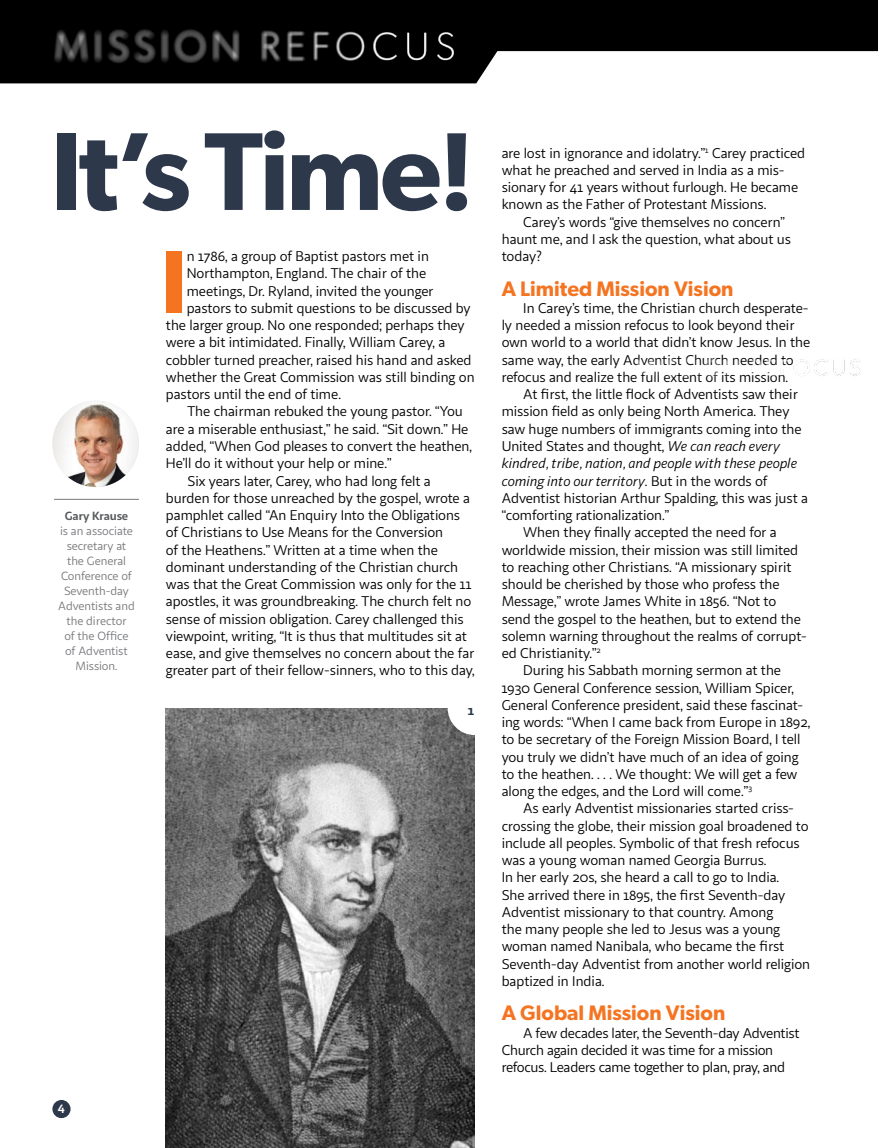
<style>
.page{position:relative;width:878px;height:1148px;background:#fff}
.page>*{position:absolute;margin:0;border:0;box-sizing:border-box;transform-origin:0 0}
.t1{font:600 111px "Gibson";letter-spacing:-.03em;color:#2d384b}
.t2{font:900 89.25px "Sana Sans";color:#f47421}
.t3{font:600 21px "Gibson";color:#f47421}
.t4{font:14.25px/17.2px "Sana Sans";letter-spacing:-.005em;color:#000}
.t5{font:italic 14.25px "Sana Sans";letter-spacing:-.005em;color:#000}
.t6{font:700 13.5px "Sana Sans";color:#2d384b}
.t7{font:12px/15px "Sana Sans";letter-spacing:-.005em;color:#77787b;text-align:center}
.t8{font:700 12px "Sana Sans";letter-spacing:-.01em;color:#58595b}
.t9{font:700 12px "Sana Sans";color:#fff}
.s1{font-style:italic}
.s2{font-style:normal}
</style>
<div class="page">
<div style="left:53px;top:1100px;width:17px;height:17px;background:#2d384b;border-radius:50%"></div>
<div style="left:52px;top:1099px;width:19px;height:19px;border:2px solid #2d384b;border-radius:50%"></div>
<svg style="left:0;top:0;width:878px;height:83px;fill:#000"></svg>
<img style="left:23px;top:18px;width:456px;height:56px">
<img style="left:52px;top:400px;width:87px;height:87px;border-radius:43px">
<hr style="left:54px;top:499px;width:85px;height:1px;background:#77787b">
<img style="left:166px;top:708px;width:308px;height:440px">
<div style="left:447px;top:681px;width:54px;height:54px;background:#fff;border-radius:50%"></div>
<img style="left:768px;top:359px;width:93px;height:18px">
<h1 class="t1" style="left:50px;top:105px;width:426px">It’s Time!</h1>
<p class="t8" style="left:65px;top:508px;width:65px">Gary Krause</p>
<p class="t7" style="left:58px;top:523px;width:78px">is an associate secretary at the General<br>Conference of<br>Seventh-day<br>Adventists and the director<br>of the Office of Adventist<br>Mission.</p>
<h2 class="t2" style="left:160px;top:223px;width:28px">I</h2>
<p class="t4" style="left:187px;top:248px;width:244px">n 1786, a group of Baptist pastors met in</p>
<p class="t4" style="left:187px;top:265px;width:241px">Northampton, England. The chair of the</p>
<p class="t4" style="left:187px;top:282px;width:248px">meetings, Dr. Ryland, invited the younger</p>
<p class="t4" style="left:187px;top:299px;width:285px">pastors to submit questions to be discussed by</p>
<p class="t4" style="left:166px;top:317px;width:300px">the larger group. No one responded; perhaps they</p>
<p class="t4" style="left:166px;top:334px;width:281px">were a bit intimidated. Finally, William Carey, a</p>
<p class="t4" style="left:166px;top:351px;width:307px">cobbler turned preacher, raised his hand and asked</p>
<p class="t4" style="left:166px;top:368px;width:310px">whether the Great Commission was still binding on</p>
<p class="t4" style="left:166px;top:386px;width:177px">pastors until the end of time.</p>
<p class="t4" style="left:187px;top:403px;width:277px">The chairman rebuked the young pastor. “You</p>
<p class="t4" style="left:166px;top:420px;width:304px">are a miserable enthusiast,” he said. “Sit down.” He</p>
<p class="t4" style="left:166px;top:437px;width:307px">added, “When God pleases to convert the heathen,</p>
<p class="t4" style="left:166px;top:455px;width:227px">He’ll do it without your help or mine.”</p>
<p class="t4" style="left:187px;top:472px;width:245px">Six years later, Carey, who had long felt a</p>
<p class="t4" style="left:166px;top:489px;width:305px">burden for those unreached by the gospel, wrote a</p>
<p class="t4" style="left:166px;top:506px;width:296px">pamphlet called “An Enquiry Into the Obligations</p>
<p class="t4" style="left:166px;top:524px;width:279px">of Christians to Use Means for the Conversion</p>
<p class="t4" style="left:166px;top:541px;width:273px">of the Heathens.” Written at a time when the</p>
<p class="t4" style="left:166px;top:558px;width:294px">dominant understanding of the Christian church</p>
<p class="t4" style="left:166px;top:575px;width:307px">was that the Great Commission was only for the 11</p>
<p class="t4" style="left:166px;top:593px;width:307px">apostles, it was groundbreaking. The church felt no</p>
<p class="t4" style="left:166px;top:610px;width:299px">sense of mission obligation. Carey challenged this</p>
<p class="t4" style="left:166px;top:627px;width:302px">viewpoint, writing, “It is thus that multitudes sit at</p>
<p class="t4" style="left:166px;top:644px;width:310px">ease, and give themselves no concern about the far</p>
<p class="t4" style="left:166px;top:662px;width:310px">greater part of their fellow-sinners, who to this day,</p>
<p class="t6" style="left:468px;top:701px;width:8px">1</p>
<p class="t9" style="left:58px;top:1101px;width:9px">4</p>
<p class="t4" style="left:501px;top:144px;width:305px">are lost in ignorance and idolatry.”<sup>1</sup> Carey practiced what he preached and served in India as a mis&shy;sionary for 41 years without furlough. He became known as the Father of Protestant Missions.</p>
<p class="t4" style="left:501px;top:213px;width:291px;text-indent:22px">Carey’s words “give themselves no concern” haunt me, and I ask the question, what about us today?</p>
<h3 class="t3" style="left:501px;top:276px;width:233px">A Limited Mission Vision</h3>
<p class="t4" style="left:501px;top:299px;width:310px;text-indent:22px">In Carey’s time, the Christian church desperate&shy;ly needed a mission refocus to look beyond their own world to a world that didn’t know Jesus. In the same way, the early Adventist Church needed to refocus and realize the full extent of its mission.</p>
<p class="t4" style="left:523px;top:386px;width:276px">At first, the little flock of Adventists saw their</p>
<p class="t4" style="left:501px;top:403px;width:289px">mission field as only being North America. They</p>
<p class="t4" style="left:501px;top:420px;width:301px">saw huge numbers of immigrants coming into the</p>
<p class="t4" style="left:501px;top:437px;width:280px">United States and thought, <span class="s1">We can reach every</span></p>
<p class="t5" style="left:501px;top:454px;width:297px">kindred, tribe, nation, and people with these people</p>
<p class="t5" style="left:501px;top:472px;width:267px">coming into our territory<span class="s2">. But in the words of</span></p>
<p class="t4" style="left:501px;top:489px;width:308px">Adventist historian Arthur Spalding, this was just a</p>
<p class="t4" style="left:501px;top:506px;width:169px">“comforting rationalization.”</p>
<p class="t4" style="left:523px;top:524px;width:255px">When they finally accepted the need for a</p>
<p class="t4" style="left:501px;top:541px;width:298px">worldwide mission, their mission was still limited</p>
<p class="t4" style="left:501px;top:558px;width:291px">to reaching other Christians. “A missionary spirit</p>
<p class="t4" style="left:501px;top:575px;width:279px">should be cherished by those who profess the</p>
<p class="t4" style="left:501px;top:593px;width:276px">Message,” wrote James White in 1856. “Not to</p>
<p class="t4" style="left:501px;top:610px;width:301px">send the gospel to the heathen, but to extend the</p>
<p class="t4" style="left:501px;top:627px;width:307px">solemn warning throughout the realms of corrupt-</p>
<p class="t4" style="left:501px;top:644px;width:101px">ed Christianity.”<sup>2</sup></p>
<p class="t4" style="left:523px;top:662px;width:259px">During his Sabbath morning sermon at the</p>
<p class="t4" style="left:501px;top:679px;width:294px">1930 General Conference session, William Spicer,</p>
<p class="t4" style="left:501px;top:696px;width:303px">General Conference president, said these fascinat-</p>
<p class="t4" style="left:501px;top:713px;width:310px">ing words: “When I came back from Europe in 1892,</p>
<p class="t4" style="left:501px;top:731px;width:300px">to be secretary of the Foreign Mission Board, I tell</p>
<p class="t4" style="left:501px;top:748px;width:298px">you truly we didn’t have much of an idea of going</p>
<p class="t4" style="left:501px;top:765px;width:297px">to the heathen. . . . We thought: We will get a few</p>
<p class="t4" style="left:501px;top:782px;width:252px">along the edges, and the Lord will come.”<sup>3</sup></p>
<p class="t4" style="left:523px;top:800px;width:272px">As early Adventist missionaries started criss-</p>
<p class="t4" style="left:501px;top:817px;width:308px">crossing the globe, their mission goal broadened to</p>
<p class="t4" style="left:501px;top:834px;width:299px">include all peoples. Symbolic of that fresh refocus</p>
<p class="t4" style="left:501px;top:851px;width:266px">was a young woman named Georgia Burrus.</p>
<p class="t4" style="left:501px;top:869px;width:279px">In her early 20s, she heard a call to go to India.</p>
<p class="t4" style="left:501px;top:886px;width:285px">She arrived there in 1895, the first Seventh-day</p>
<p class="t4" style="left:501px;top:903px;width:273px">Adventist missionary to that country. Among</p>
<p class="t4" style="left:501px;top:920px;width:280px">the many people she led to Jesus was a young</p>
<p class="t4" style="left:501px;top:938px;width:284px">woman named Nanibala, who became the first</p>
<p class="t4" style="left:501px;top:955px;width:310px">Seventh-day Adventist from another world religion</p>
<p class="t4" style="left:501px;top:972px;width:104px">baptized in India.</p>
<h3 class="t3" style="left:501px;top:1000px;width:225px">A Global Mission Vision</h3>
<p class="t4" style="left:501px;top:1024px;width:299px;text-indent:22px">A few decades later, the Seventh-day Adventist<br>Church again decided it was time for a mission refocus. Leaders came together to plan, pray, and</p>
</div>
